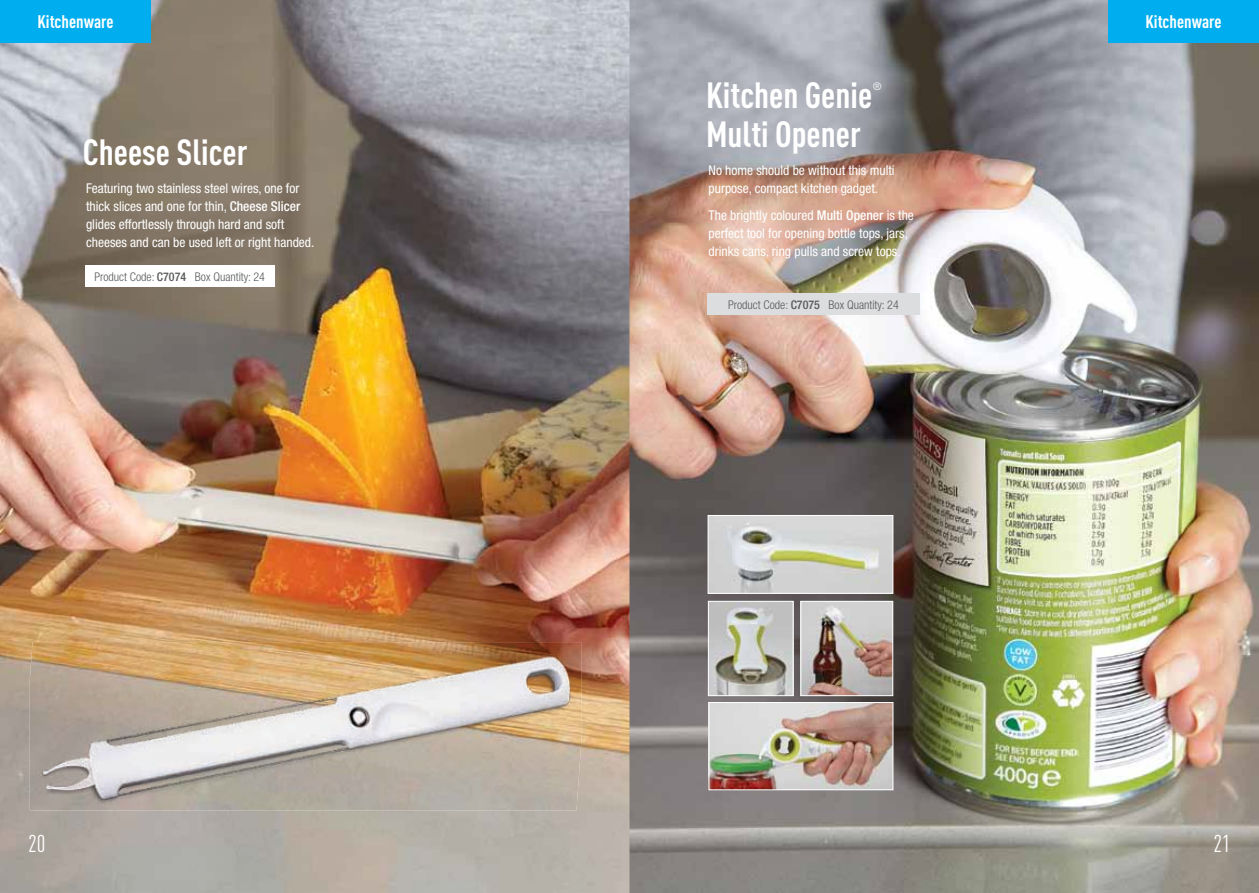
<style>
.page{position:relative;width:1259px;height:893px;background:#fff}
.page>*{position:absolute;margin:0;border:0;box-sizing:border-box;transform-origin:0 0}
.t1{font:700 36px/39px "DIN Cond";color:#fff}
.t2{font:24px "DIN Cond";color:#fff}
.t3{font:700 18px "DIN Cond";color:#fff}
.t4{font:condensed 13.5px/18px "Helvetica Neue";color:#fff}
.t5{font:300 condensed 12px "Helvetica Neue";color:#58595b}
.t6{font:300 10.5px "Helvetica Neue";color:#fff}
.s1{font-weight:500}
</style>
<div class="page">
<img style="left:0;top:0;width:1259px;height:893px">
<img style="left:30px;top:642px;width:552px;height:168px">
<div style="left:85px;top:266px;width:190px;height:21px;background:#fff"></div>
<div style="left:0;top:0;width:151px;height:43px;background:#00aeef"></div>
<div style="left:1108px;top:0;width:151px;height:43px;background:#00aeef"></div>
<img style="left:711px;top:704px;width:180px;height:84px">
<div style="left:709px;top:702px;width:184px;height:88px;border:1px solid #fff"></div>
<img style="left:710px;top:517px;width:181px;height:75px">
<div style="left:708px;top:515px;width:185px;height:79px;border:1px solid #fff"></div>
<img style="left:802px;top:603px;width:89px;height:91px">
<div style="left:800px;top:601px;width:93px;height:95px;border:1px solid #fff"></div>
<img style="left:710px;top:603px;width:81px;height:91px">
<div style="left:708px;top:601px;width:85px;height:95px;border:1px solid #fff"></div>
<div style="left:707px;top:293px;width:212px;height:22px;background:#dcddde"></div>
<h3 class="t3" style="left:37px;top:11px;width:77px">Kitchenware</h3>
<h3 class="t3" style="left:1145px;top:11px;width:77px">Kitchenware</h3>
<h1 class="t1" style="left:83px;top:132px;width:166px">Cheese Slicer</h1>
<p class="t4" style="left:86px;top:180px;width:230px">Featuring two stainless steel wires, one for thick slices and one for thin, <span class="s1">Cheese Slicer </span>glides effortlessly through hard and soft cheeses and can be used left or right handed.</p>
<p class="t5" style="left:94px;top:270px;width:172px">Product Code: <span class="s1">C7074</span> Box Quantity: 24</p>
<h1 class="t1" style="left:706px;top:74px;width:168px">Kitchen Genie<br>Multi Opener</h1>
<p class="t6" style="left:873px;top:80px;width:10px">®</p>
<p class="t4" style="left:708px;top:162px;width:188px">No home should be without this multi purpose, compact kitchen gadget.</p>
<p class="t4" style="left:708px;top:206px;width:207px">The brightly coloured <span class="s1">Multi Opener</span> is the perfect tool for opening bottle tops, jars, drinks cans, ring pulls and screw tops.</p>
<p class="t5" style="left:728px;top:298px;width:172px">Product Code: <span class="s1">C7075</span> Box Quantity: 24</p>
<h2 class="t2" style="left:28px;top:829px;width:19px">20</h2>
<h2 class="t2" style="left:1213px;top:829px;width:19px">21</h2>
</div>
